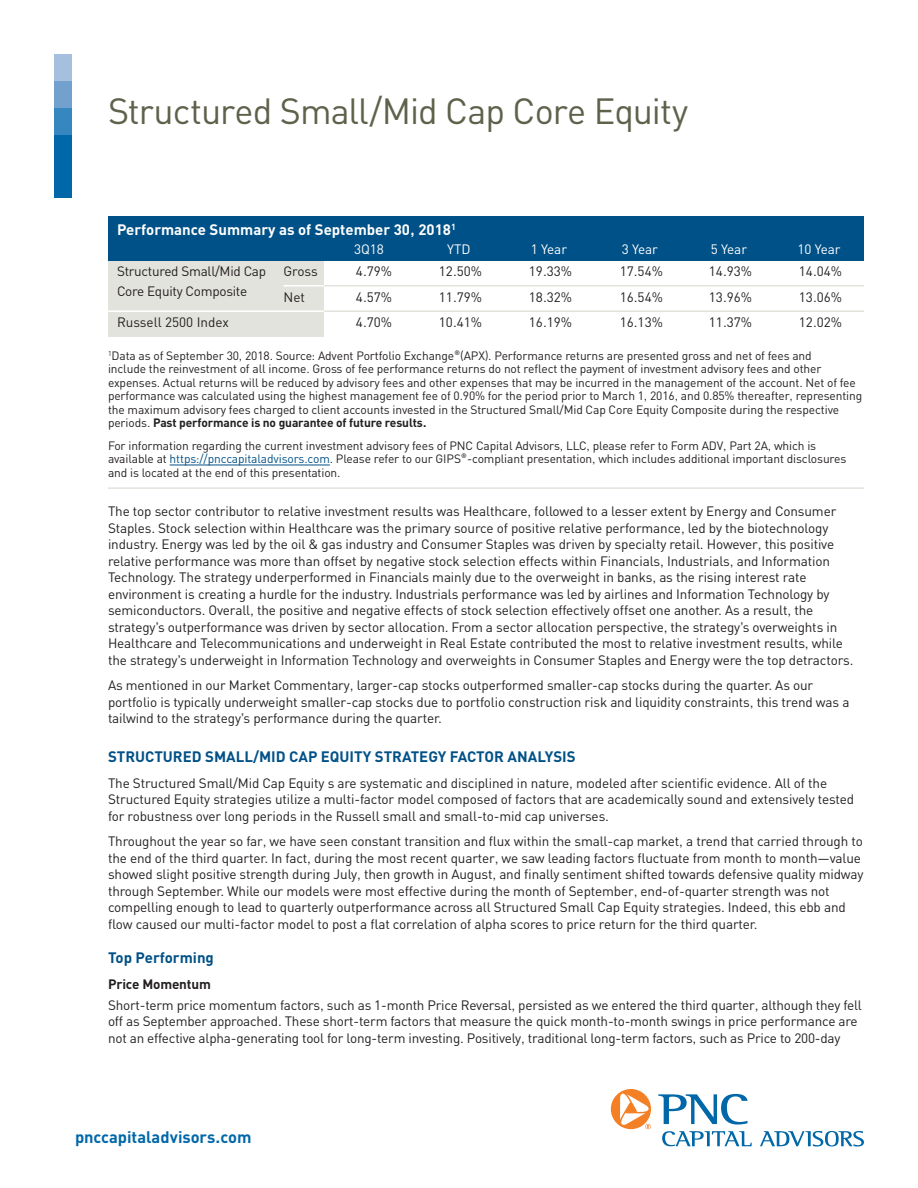
<style>
.page{position:relative;width:918px;height:1188px;background:#fff}
.page>*{position:absolute;margin:0;border:0;box-sizing:border-box;transform-origin:0 0}
.t1{font:36px "PNC Sans";letter-spacing:-.03em;color:#60614b}
.t2{font:700 16.5px "PNC Sans";letter-spacing:-.005em;color:#0068a9}
.t3{font:700 15px "PNC Sans";color:#005187}
.t4{font:700 15px "PNC Sans";color:#fff}
.t5{font:13.5px/16.5px "PNC Sans";letter-spacing:-.01em;color:#231f20}
.t6{font:13.5px "PNC Sans";color:#fff}
.t7{font:700 13.5px "PNC Sans";letter-spacing:-.01em;color:#231f20}
.t8{font:12px/13.5px "PNC Sans";letter-spacing:-.01em;color:#231f20}
.s1{font-weight:700}
.s2{color:#005187}
</style>
<div class="page">
<svg style="left:611px;top:1089px;width:40px;height:40px"></svg>
<svg style="left:658px;top:1094px;width:90px;height:31px"></svg>
<svg style="left:662px;top:1131px;width:90px;height:15px"></svg>
<svg style="left:760px;top:1131px;width:104px;height:15px"></svg>
<div style="left:54px;top:54px;width:18px;height:27px;background:#a5c0df"></div>
<div style="left:54px;top:81px;width:18px;height:27px;background:#73a1ce"></div>
<div style="left:54px;top:108px;width:18px;height:27px;background:#3687bf"></div>
<div style="left:54px;top:135px;width:18px;height:63px;background:#0068a9"></div>
<div style="left:108px;top:261px;width:216px;height:49px;background:#e3e3dd"></div>
<div style="left:108px;top:216px;width:756px;height:45px;background:#005187"></div>
<div style="left:108px;top:310px;width:216px;height:28px;background:#e3e3dd"></div>
<hr style="left:108px;top:310px;width:216px;height:2px;background:#fff">
<hr style="left:284px;top:285px;width:40px;height:1px;background:#fff">
<hr style="left:324px;top:285px;width:540px;height:1px;background:#e3e3dd">
<hr style="left:324px;top:310px;width:540px;height:2px;background:#e3e3dd">
<hr style="left:170px;top:465px;width:160px;height:1px;background:#005187">
<hr style="left:108px;top:487px;width:756px;height:2px;background:#e3e3dd">
<p class="t1" style="left:108px;top:88px;width:582px">Structured Small/Mid Cap Core Equity</p>
<p class="t4" style="left:117px;top:220px;width:340px">Performance Summary as of September 30, 2018<sup>1</sup></p>
<p class="t6" style="left:354px;top:241px;width:31px">3Q18</p>
<p class="t6" style="left:447px;top:241px;width:25px">YTD</p>
<p class="t6" style="left:531px;top:241px;width:38px">1 Year</p>
<p class="t6" style="left:622px;top:241px;width:38px">3 Year</p>
<p class="t6" style="left:711px;top:241px;width:38px">5 Year</p>
<p class="t6" style="left:797px;top:241px;width:45px">10 Year</p>
<p class="t5" style="left:284px;top:263px;width:36px">Gross</p>
<p class="t5" style="left:356px;top:263px;width:38px">4.79%</p>
<p class="t5" style="left:439px;top:263px;width:45px">12.50%</p>
<p class="t5" style="left:356px;top:289px;width:38px">4.57%</p>
<p class="t5" style="left:439px;top:289px;width:45px">11.79%</p>
<p class="t5" style="left:356px;top:314px;width:38px">4.70%</p>
<p class="t5" style="left:439px;top:314px;width:45px">10.41%</p>
<p class="t5" style="left:117px;top:262px;width:151px;line-height:19.5px">Structured Small/Mid Cap<br>Core Equity Composite</p>
<p class="t5" style="left:529px;top:263px;width:45px">19.33%</p>
<p class="t5" style="left:529px;top:289px;width:45px">18.32%</p>
<p class="t5" style="left:529px;top:314px;width:45px">16.19%</p>
<p class="t5" style="left:620px;top:263px;width:45px">17.54%</p>
<p class="t5" style="left:709px;top:263px;width:45px">14.93%</p>
<p class="t5" style="left:620px;top:289px;width:45px">16.54%</p>
<p class="t5" style="left:709px;top:289px;width:45px">13.96%</p>
<p class="t5" style="left:620px;top:314px;width:45px">16.13%</p>
<p class="t5" style="left:709px;top:314px;width:45px">11.37%</p>
<p class="t5" style="left:799px;top:263px;width:45px">14.04%</p>
<p class="t5" style="left:799px;top:289px;width:45px">13.06%</p>
<p class="t5" style="left:799px;top:314px;width:45px">12.02%</p>
<p class="t5" style="left:284px;top:289px;width:23px">Net</p>
<p class="t5" style="left:117px;top:314px;width:113px">Russell 2500 Index</p>
<p class="t8" style="left:108px;top:349px;width:756px"><sup>1</sup>Data as of September 30, 2018. Source: Advent Portfolio Exchange®(APX). Performance returns are presented gross and net of fees and<br>include the reinvestment of all income. Gross of fee performance returns do not reflect the payment of investment advisory fees and other expenses. Actual returns will be reduced by advisory fees and other expenses that may be incurred in the management of the account. Net of fee performance was calculated using the highest management fee of 0.90% for the period prior to March 1, 2016, and 0.85% thereafter, representing the maximum advisory fees charged to client accounts invested in the Structured Small/Mid Cap Core Equity Composite during the respective periods. <span class="s1">Past performance is no guarantee of future results.</span></p>
<p class="t8" style="left:108px;top:439px;width:740px">For information regarding the current investment advisory fees of PNC Capital Advisors, LLC, please refer to Form ADV, Part 2A, which is available at <span class="s2">https://pnccapitaladvisors.com</span>. Please refer to our GIPS®-compliant presentation, which includes additional important disclosures and is located at the end of this presentation.</p>
<p class="t5" style="left:108px;top:503px;width:747px">The top sector contributor to relative investment results was Healthcare, followed to a lesser extent by Energy and Consumer Staples. Stock selection within Healthcare was the primary source of positive relative performance, led by the biotechnology industry. Energy was led by the oil &amp; gas industry and Consumer Staples was driven by specialty retail. However, this positive relative performance was more than offset by negative stock selection effects within Financials, Industrials, and Information Technology. The strategy underperformed in Financials mainly due to the overweight in banks, as the rising interest rate environment is creating a hurdle for the industry. Industrials performance was led by airlines and Information Technology by semiconductors. Overall, the positive and negative effects of stock selection effectively offset one another. As a result, the strategy’s outperformance was driven by sector allocation. From a sector allocation perspective, the strategy’s overweights in Healthcare and Telecommunications and underweight in Real Estate contributed the most to relative investment results, while the strategy’s underweight in Information Technology and overweights in Consumer Staples and Energy were the top detractors.</p>
<p class="t5" style="left:108px;top:677px;width:743px">As mentioned in our Market Commentary, larger-cap stocks outperformed smaller-cap stocks during the quarter. As our portfolio is typically underweight smaller-cap stocks due to portfolio construction risk and liquidity constraints, this trend was a tailwind to the strategy’s performance during the quarter.</p>
<p class="t3" style="left:108px;top:747px;width:469px">STRUCTURED SMALL/MID CAP EQUITY STRATEGY FACTOR ANALYSIS</p>
<p class="t5" style="left:108px;top:775px;width:748px">The Structured Small/Mid Cap Equity s are systematic and disciplined in nature, modeled after scientific evidence. All of the<br>Structured Equity strategies utilize a multi-factor model composed of factors that are academically sound and extensively tested for robustness over long periods in the Russell small and small-to-mid cap universes.</p>
<p class="t5" style="left:108px;top:833px;width:757px">Throughout the year so far, we have seen constant transition and flux within the small-cap market, a trend that carried through to the end of the third quarter. In fact, during the most recent quarter, we saw leading factors fluctuate from month to month—value showed slight positive strength during July, then growth in August, and finally sentiment shifted towards defensive quality midway through September. While our models were most effective during the month of September, end-of-quarter strength was not compelling enough to lead to quarterly outperformance across all Structured Small Cap Equity strategies. Indeed, this ebb and flow caused our multi-factor model to post a flat correlation of alpha scores to price return for the third quarter.</p>
<p class="t3" style="left:108px;top:948px;width:107px">Top Performing</p>
<p class="t7" style="left:108px;top:975px;width:104px">Price Momentum</p>
<p class="t5" style="left:108px;top:997px;width:755px">Short-term price momentum factors, such as 1-month Price Reversal, persisted as we entered the third quarter, although they fell off as September approached. These short-term factors that measure the quick month-to-month swings in price performance are not an effective alpha-generating tool for long-term investing. Positively, traditional long-term factors, such as Price to 200-day</p>
<p class="t2" style="left:75px;top:1126px;width:178px">pnccapitaladvisors.com</p>
</div>
